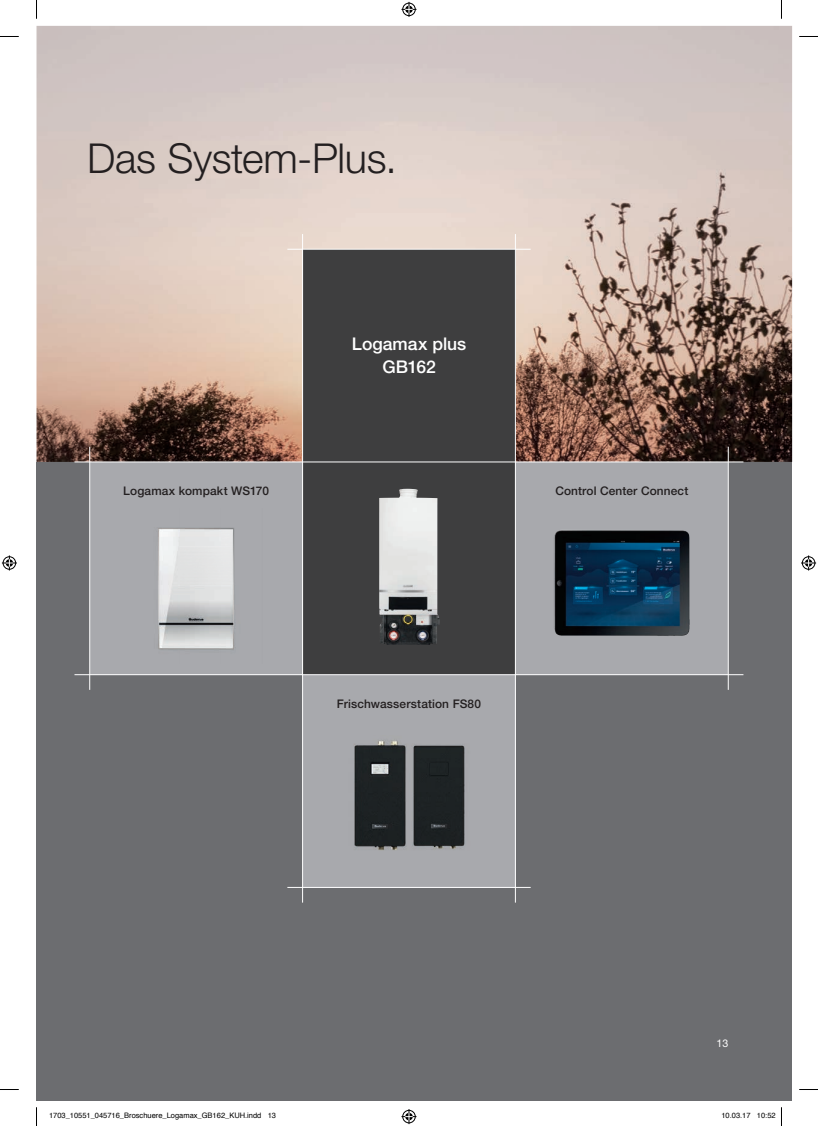
<style>
.page{position:relative;width:818px;height:1126px;background:#fff}
.page>*{position:absolute;margin:0;border:0;box-sizing:border-box;transform-origin:0 0}
.t1{font:300 41.25px "Helvetica Neue LT Pro";letter-spacing:-.01em;color:#231f20}
.t2{font:500 17.5px/22.5px "Helvetica Neue LT Pro";color:#fff;text-align:center}
.t3{font:500 11.88px "Helvetica Neue LT Pro";letter-spacing:.01em;color:#231f20}
.t4{font:10.62px "Helvetica Neue LT Pro";color:#fff}
.t5{font:7.5px "Helvetica";color:#000}
</style>
<div class="page">
<img style="left:36px;top:26px;width:755px;height:436px">
<div style="left:36px;top:462px;width:755px;height:637px;background:#6c6d70"></div>
<div style="left:302px;top:249px;width:213px;height:425px;background:#3e3e3f"></div>
<div style="left:302px;top:674px;width:213px;height:213px;background:#a8a9ad"></div>
<div style="left:90px;top:462px;width:212px;height:212px;background:#a8a9ad"></div>
<div style="left:515px;top:462px;width:212px;height:212px;background:#a8a9ad"></div>
<hr style="left:302px;top:234px;width:1px;height:668px;background:#fff">
<hr style="left:514px;top:234px;width:1px;height:668px;background:#fff">
<hr style="left:89px;top:446px;width:1px;height:243px;background:#fff">
<hr style="left:727px;top:446px;width:1px;height:243px;background:#fff">
<hr style="left:74px;top:461px;width:669px;height:1px;background:#fff">
<hr style="left:287px;top:249px;width:243px;height:1px;background:#fff">
<hr style="left:287px;top:886px;width:243px;height:1px;background:#fff">
<hr style="left:74px;top:674px;width:669px;height:1px;background:#fff">
<img style="left:158px;top:528px;width:76px;height:122px">
<img style="left:379px;top:488px;width:60px;height:156px">
<img style="left:554px;top:530px;width:135px;height:106px">
<img style="left:354px;top:740px;width:111px;height:110px">
<svg style="left:0;top:36px;width:19px;height:1px"></svg>
<svg style="left:799px;top:36px;width:18px;height:1px"></svg>
<svg style="left:0;top:1089px;width:19px;height:1px"></svg>
<svg style="left:799px;top:1089px;width:18px;height:1px"></svg>
<svg style="left:36px;top:0;width:1px;height:19px"></svg>
<svg style="left:36px;top:1107px;width:1px;height:18px"></svg>
<svg style="left:401px;top:2px;width:15px;height:15px"></svg>
<svg style="left:401px;top:1109px;width:15px;height:14px"></svg>
<svg style="left:2px;top:555px;width:15px;height:15px"></svg>
<svg style="left:801px;top:555px;width:14px;height:15px"></svg>
<h1 class="t1" style="left:87px;top:143px;width:311px">Das System-Plus.</h1>
<h3 class="t3" style="left:123px;top:486px;width:147px">Logamax kompakt WS170</h3>
<h2 class="t2" style="left:352px;top:334px;width:116px">Logamax plus<br>GB162</h2>
<h3 class="t3" style="left:555px;top:486px;width:134px">Control Center Connect</h3>
<h3 class="t3" style="left:337px;top:699px;width:145px">Frischwasserstation FS80</h3>
<h3 class="t4" style="left:716px;top:1039px;width:13px">13</h3>
<p class="t5" style="left:49px;top:1109px;width:228px">1703_10551_045716_Broschuere_Logamax_GB162_KUH.indd 13</p>
<p class="t5" style="left:721px;top:1109px;width:56px">10.03.17 10:52</p>
</div>
